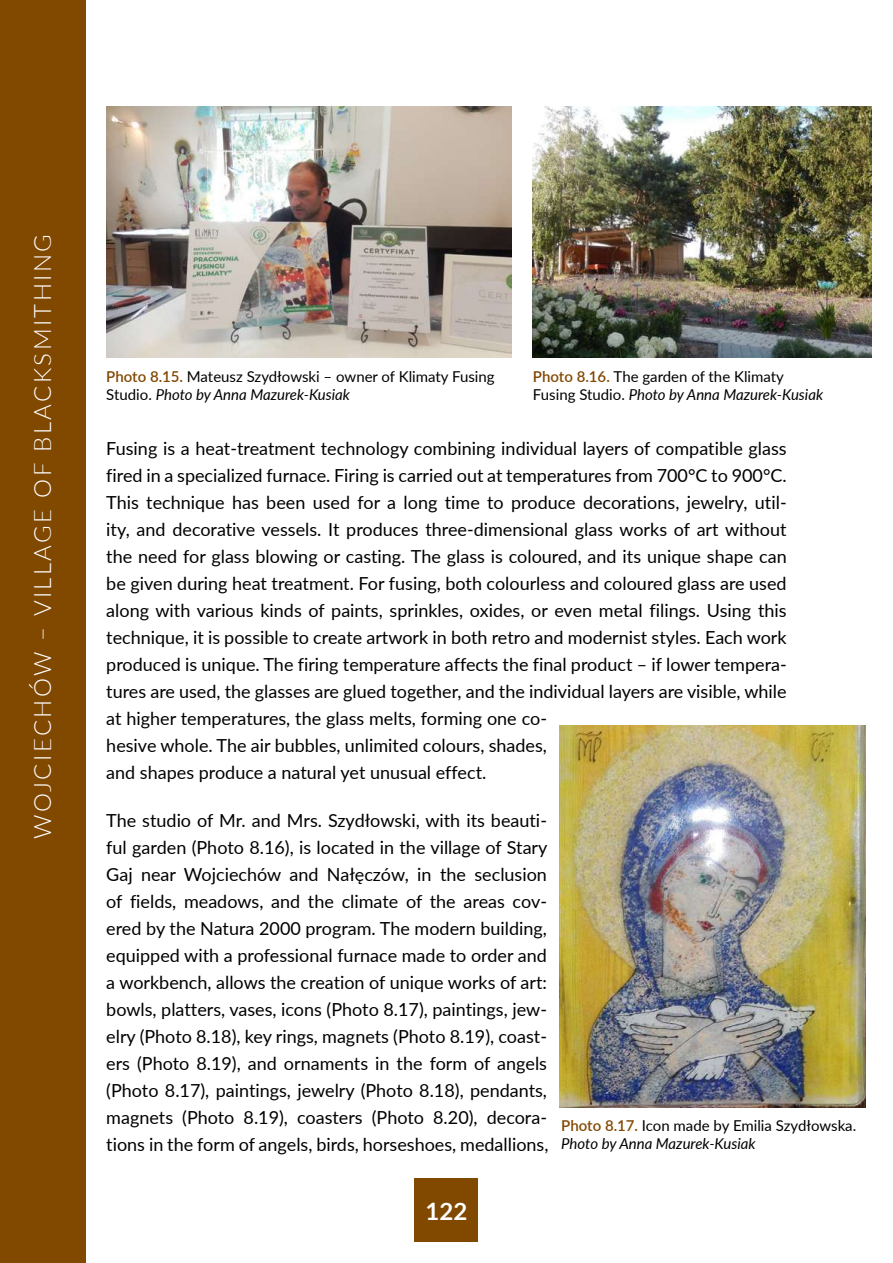
<style>
.page{position:relative;width:893px;height:1263px;background:#fff}
.page>*{position:absolute;margin:0;border:0;box-sizing:border-box;transform-origin:0 0}
.t1{font:300 24px "Lato";letter-spacing:.1em;color:#fff}
.t2{font:700 24px "Lato";color:#fff}
.t3{font:18px/27px "Lato";color:#000}
.t4{font:15px/18px "Lato";color:#000}
.s1{font-weight:600;color:#814800}
.s2{font-style:italic}
</style>
<div class="page">
<div style="left:0;top:0;width:85px;height:1263px;background:#814800"></div>
<div style="left:415px;top:1178px;width:63px;height:64px;background:#814800"></div>
<img style="left:106px;top:106px;width:406px;height:251px">
<img style="left:533px;top:106px;width:339px;height:251px">
<img style="left:560px;top:726px;width:306px;height:381px">
<h1 class="t1" style="left:26px;top:839px;width:607px;rotate:-90deg">WOJCIECHÓW – VILLAGE OF BLACKSMITHING</h1>
<p class="t4" style="left:106px;top:367px;width:390px"><span class="s1">Photo 8.15.</span> Mateusz Szydłowski – owner of Klimaty Fusing<br>Studio. <span class="s2">Photo by Anna Mazurek-Kusiak</span></p>
<p class="t4" style="left:533px;top:367px;width:292px"><span class="s1">Photo 8.16.</span> The garden of the Klimaty<br>Fusing Studio. <span class="s2">Photo by Anna Mazurek-Kusiak</span></p>
<p class="t3" style="left:106px;top:434px;width:682px">Fusing is a heat-treatment technology combining individual layers of compatible glass fired in a specialized furnace. Firing is carried out at temperatures from 700°C to 900°C.<br>This technique has been used for a long time to produce decorations, jewelry, util&shy;ity, and decorative vessels. It produces three-dimensional glass works of art without the need for glass blowing or casting. The glass is coloured, and its unique shape can be given during heat treatment. For fusing, both colourless and coloured glass are used along with various kinds of paints, sprinkles, oxides, or even metal filings. Using this technique, it is possible to create artwork in both retro and modernist styles. Each work produced is unique. The firing temperature affects the final product – if lower tempera&shy;tures are used, the glasses are glued together, and the individual layers are visible, while at higher temperatures, the glass melts, forming one co-<br>hesive whole. The air bubbles, unlimited colours, shades,<br>and shapes produce a natural yet unusual effect.</p>
<p class="t3" style="left:106px;top:806px;width:444px;text-align:justify">The studio of Mr. and Mrs. Szydłowski, with its beauti&shy;ful garden (Photo 8.16), is located in the village of Stary Gaj near Wojciechów and Nałęczów, in the seclusion of fields, meadows, and the climate of the areas cov&shy;ered by the Natura 2000 program. The modern building, equipped with a professional furnace made to order and a workbench, allows the creation of unique works of art: bowls, platters, vases, icons (Photo 8.17), paintings, jew&shy;elry (Photo 8.18), key rings, magnets (Photo 8.19), coast&shy;ers (Photo 8.19), and ornaments in the form of angels (Photo 8.17), paintings, jewelry (Photo 8.18), pendants, magnets (Photo 8.19), coasters (Photo 8.20), decora&shy;tions in the form of angels, birds, horseshoes, medallions,</p>
<p class="t4" style="left:561px;top:1116px;width:296px"><span class="s1">Photo 8.17.</span> Icon made by Emilia Szydłowska.<br><span class="s2">Photo by Anna Mazurek-Kusiak</span></p>
<h1 class="t2" style="left:426px;top:1193px;width:43px">122</h1>
</div>
